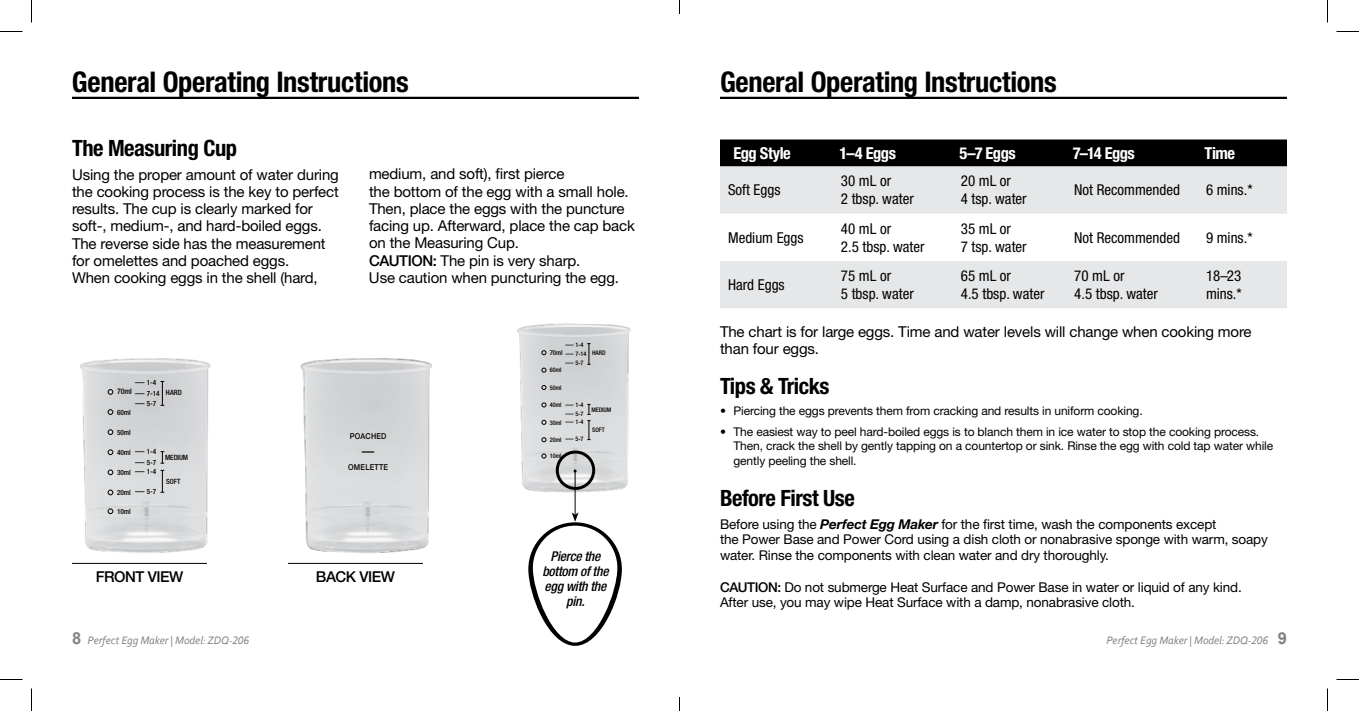
<style>
.page{position:relative;width:1359px;height:711px;background:#fff}
.page>*{position:absolute;margin:0;border:0;box-sizing:border-box;transform-origin:0 0}
.t1{font:700 condensed 28.5px "Helvetica Neue LT Std";letter-spacing:-.01em;color:#000}
.t2{font:700 condensed 22.5px "Helvetica Neue LT Std";letter-spacing:-.02em;color:#000}
.t3{font:700 condensed 16.5px "Helvetica Neue LT Std";letter-spacing:-.03em;color:#fff}
.t4{font:15px/17.2px "Helvetica Neue LT Std";letter-spacing:-.01em;color:#000}
.t5{font:condensed 15px/18px "Helvetica Neue LT Std";color:#000}
.t6{font:500 15px "Helvetica Neue LT Std";letter-spacing:-.03em;color:#000}
.t7{font:13.5px/15.8px "Helvetica Neue LT Std";letter-spacing:-.01em;color:#000}
.t8{font:italic 500 condensed 13.5px/15px "Helvetica Neue LT Std";letter-spacing:-.02em;color:#000;text-align:center}
.t9{font:12px/14.2px "Helvetica Neue LT Std";letter-spacing:-.01em;color:#000}
.t10{font:italic 11.4px "Corbel";letter-spacing:-.01em;color:#808285}
.t11{font:500 11.1px "Helvetica Neue LT Std";color:#000;scale:1.5 1}
.t12{font:500 8.1px "Helvetica Neue LT Std";letter-spacing:.03em;color:#000;scale:.89 1}
.t13{font:500 condensed 7.2px "Helvetica Neue LT Std";letter-spacing:-.01em;color:#000}
.t14{font:500 condensed 6.3px "Helvetica Neue LT Std";letter-spacing:-.01em;color:#000}
.s1{font-weight:500}
.s2{font-size:7.8px}
.s3{font-size:13.35px}
.s4{font-size:6.75px}
.s5{font-size:11.55px}
.s6{font-weight:700;font-style:italic}
.s7{font-family:"Arial";font-weight:700;font-style:normal;font-size:16.5px}
</style>
<div class="page">
<hr style="left:72px;top:97px;width:567px;height:2px;background:#000">
<hr style="left:720px;top:97px;width:567px;height:2px;background:#000">
<div style="left:720px;top:140px;width:567px;height:26px;background:#000"></div>
<div style="left:720px;top:166px;width:567px;height:142px;background:#e6e7e8"></div>
<svg style="left:720px;top:214px;width:567px;height:47px"></svg>
<img style="left:72px;top:358px;width:139px;height:206px">
<svg style="left:161px;top:381px;width:3px;height:25px"></svg>
<svg style="left:161px;top:470px;width:3px;height:23px"></svg>
<svg style="left:161px;top:451px;width:3px;height:13px"></svg>
<img style="left:289px;top:358px;width:143px;height:206px">
<img style="left:517px;top:323px;width:114px;height:187px">
<svg style="left:587px;top:343px;width:4px;height:22px"></svg>
<svg style="left:587px;top:404px;width:4px;height:36px"></svg>
<div style="left:556px;top:451px;width:39px;height:39px;border:3px solid #000;border-radius:50%"></div>
<hr style="left:575px;top:471px;width:1px;height:44px;background:#000">
<svg style="left:528px;top:512px;width:94px;height:134px"></svg>
<svg style="left:0;top:31px;width:22px;height:1px"></svg>
<svg style="left:1336px;top:31px;width:23px;height:1px"></svg>
<svg style="left:0;top:679px;width:22px;height:1px"></svg>
<svg style="left:1336px;top:679px;width:23px;height:1px"></svg>
<svg style="left:31px;top:0;width:1px;height:22px"></svg>
<svg style="left:31px;top:688px;width:1px;height:23px"></svg>
<svg style="left:1327px;top:0;width:1px;height:22px"></svg>
<svg style="left:1327px;top:688px;width:1px;height:23px"></svg>
<svg style="left:679px;top:0;width:1px;height:14px"></svg>
<svg style="left:679px;top:698px;width:1px;height:13px"></svg>
<h1 class="t1" style="left:72px;top:65px;width:338px">General Operating Instructions</h1>
<h1 class="t1" style="left:720px;top:65px;width:338px">General Operating Instructions</h1>
<h2 class="t2" style="left:72px;top:134px;width:167px">The Measuring Cup</h2>
<p class="t4" style="left:72px;top:165px;width:268px">Using the proper amount of water during the cooking process is the key to perfect results. The cup is clearly marked for soft-, medium-, and hard-boiled eggs.<br>The reverse side has the measurement for omelettes and poached eggs.<br>When cooking eggs in the shell (hard,</p>
<p class="t4" style="left:369px;top:165px;width:267px">medium, and soft), first pierce<br>the bottom of the egg with a small hole.<br>Then, place the eggs with the puncture facing up. Afterward, place the cap back on the Measuring Cup.<br><span class="s1">CAUTION:</span> The pin is very sharp.<br>Use caution when puncturing the egg.</p>
<p class="t13" style="left:135px;top:378px;width:22px"><span class="s2">—</span> 1-4</p>
<p class="t13" style="left:135px;top:400px;width:22px"><span class="s2">—</span> 5-7</p>
<p class="t13" style="left:107px;top:388px;width:76px"><span class="s3">•</span> <span class="s2">70ml —</span> 7-14 HARD</p>
<p class="t13" style="left:107px;top:408px;width:25px"><span class="s3">•</span> 60ml</p>
<p class="t13" style="left:107px;top:428px;width:25px"><span class="s3">•</span> 50ml</p>
<p class="t13" style="left:107px;top:448px;width:25px"><span class="s3">•</span> 40ml</p>
<p class="t13" style="left:107px;top:468px;width:25px"><span class="s3">•</span> 30ml</p>
<p class="t13" style="left:107px;top:488px;width:25px"><span class="s3">•</span> 20ml</p>
<p class="t13" style="left:107px;top:507px;width:25px"><span class="s3">•</span> 10ml</p>
<p class="t13" style="left:135px;top:448px;width:22px"><span class="s2">—</span> 1-4</p>
<p class="t13" style="left:165px;top:453px;width:25px">MEDIUM</p>
<p class="t13" style="left:135px;top:458px;width:22px"><span class="s2">—</span> 5-7</p>
<p class="t13" style="left:135px;top:468px;width:22px"><span class="s2">—</span> 1-4</p>
<p class="t13" style="left:166px;top:477px;width:16px">SOFT</p>
<p class="t13" style="left:135px;top:487px;width:22px"><span class="s2">—</span> 5-7</p>
<p class="t12" style="left:350px;top:431px;width:43px">POACHED</p>
<p class="t11" style="left:360px;top:444px;width:13px">—</p>
<p class="t12" style="left:348px;top:462px;width:46px">OMELETTE</p>
<p class="t6" style="left:96px;top:568px;width:89px">FRONT VIEW</p>
<p class="t6" style="left:316px;top:568px;width:81px">BACK VIEW</p>
<p class="t14" style="left:565px;top:341px;width:20px"><span class="s4">—</span> 1-4</p>
<p class="t14" style="left:565px;top:359px;width:20px"><span class="s4">—</span> 5-7</p>
<p class="t14" style="left:565px;top:401px;width:20px"><span class="s4">—</span> 1-4</p>
<p class="t14" style="left:541px;top:350px;width:66px"><span class="s5">•</span> <span class="s4">70ml —</span> 7-14 HARD</p>
<p class="t14" style="left:541px;top:366px;width:22px"><span class="s5">•</span> 60ml</p>
<p class="t14" style="left:541px;top:384px;width:22px"><span class="s5">•</span> 50ml</p>
<p class="t14" style="left:541px;top:401px;width:22px"><span class="s5">•</span> 40ml</p>
<p class="t14" style="left:541px;top:419px;width:22px"><span class="s5">•</span> 30ml</p>
<p class="t14" style="left:541px;top:436px;width:22px"><span class="s5">•</span> 20ml</p>
<p class="t14" style="left:541px;top:452px;width:22px"><span class="s5">•</span> 10ml</p>
<p class="t14" style="left:591px;top:406px;width:21px">MEDIUM</p>
<p class="t14" style="left:565px;top:410px;width:20px"><span class="s4">—</span> 5-7</p>
<p class="t14" style="left:565px;top:418px;width:20px"><span class="s4">—</span> 1-4</p>
<p class="t14" style="left:592px;top:426px;width:14px">SOFT</p>
<p class="t14" style="left:565px;top:435px;width:20px"><span class="s4">—</span> 5-7</p>
<p class="t8" style="left:542px;top:549px;width:68px">Pierce the bottom of the egg with the pin.</p>
<p class="t3" style="left:734px;top:143px;width:59px">Egg Style</p>
<p class="t3" style="left:840px;top:143px;width:58px">1–4 Eggs</p>
<p class="t3" style="left:959px;top:143px;width:58px">5–7 Eggs</p>
<p class="t3" style="left:1073px;top:143px;width:64px">7–14 Eggs</p>
<p class="t3" style="left:1205px;top:143px;width:32px">Time</p>
<p class="t5" style="left:728px;top:181px;width:54px">Soft Eggs</p>
<p class="t5" style="left:841px;top:172px;width:74px">30 mL or<br>2 tbsp. water</p>
<p class="t5" style="left:961px;top:172px;width:67px">20 mL or<br>4 tsp. water</p>
<p class="t5" style="left:1074px;top:181px;width:107px">Not Recommended</p>
<p class="t5" style="left:1206px;top:181px;width:48px">6 mins.*</p>
<p class="t5" style="left:728px;top:228px;width:77px">Medium Eggs</p>
<p class="t5" style="left:841px;top:219px;width:85px">40 mL or<br>2.5 tbsp. water</p>
<p class="t5" style="left:961px;top:219px;width:67px">35 mL or<br>7 tsp. water</p>
<p class="t5" style="left:1074px;top:228px;width:107px">Not Recommended</p>
<p class="t5" style="left:1206px;top:228px;width:48px">9 mins.*</p>
<p class="t5" style="left:728px;top:276px;width:58px">Hard Eggs</p>
<p class="t5" style="left:841px;top:267px;width:74px">75 mL or<br>5 tbsp. water</p>
<p class="t5" style="left:961px;top:267px;width:85px">65 mL or<br>4.5 tbsp. water</p>
<p class="t5" style="left:1074px;top:267px;width:85px">70 mL or<br>4.5 tbsp. water</p>
<p class="t5" style="left:1206px;top:267px;width:37px">18–23 mins.*</p>
<p class="t4" style="left:720px;top:323px;width:533px">The chart is for large eggs. Time and water levels will change when cooking more than four eggs.</p>
<h2 class="t2" style="left:720px;top:372px;width:111px">Tips &amp; Tricks</h2>
<p class="t9" style="left:720px;top:404px;width:424px"><span class="s1">•</span> Piercing the eggs prevents them from cracking and results in uniform cooking.</p>
<p class="t9" style="left:734px;top:425px;width:541px;text-indent:-14px"><span class="s1">•</span> The easiest way to peel hard-boiled eggs is to blanch them in ice water to stop the cooking process.<br>Then, crack the shell by gently tapping on a countertop or sink. Rinse the egg with cold tap water while gently peeling the shell.</p>
<h2 class="t2" style="left:720px;top:484px;width:136px">Before First Use</h2>
<p class="t7" style="left:720px;top:516px;width:549px">Before using the <span class="s6">Perfect Egg Maker</span> for the first time, wash the components except<br>the Power Base and Power Cord using a dish cloth or nonabrasive sponge with warm, soapy water. Rinse the components with clean water and dry thoroughly.</p>
<p class="t7" style="left:720px;top:579px;width:523px"><span class="s1">CAUTION:</span> Do not submerge Heat Surface and Power Base in water or liquid of any kind.<br>After use, you may wipe Heat Surface with a damp, nonabrasive cloth.</p>
<p class="t10" style="left:72px;top:633px;width:179px"><span class="s7">8</span> Perfect Egg Maker | Model: ZDQ-206</p>
<p class="t10" style="left:1107px;top:633px;width:182px">Perfect Egg Maker | Model: ZDQ-206 <span class="s7">9</span></p>
</div>
